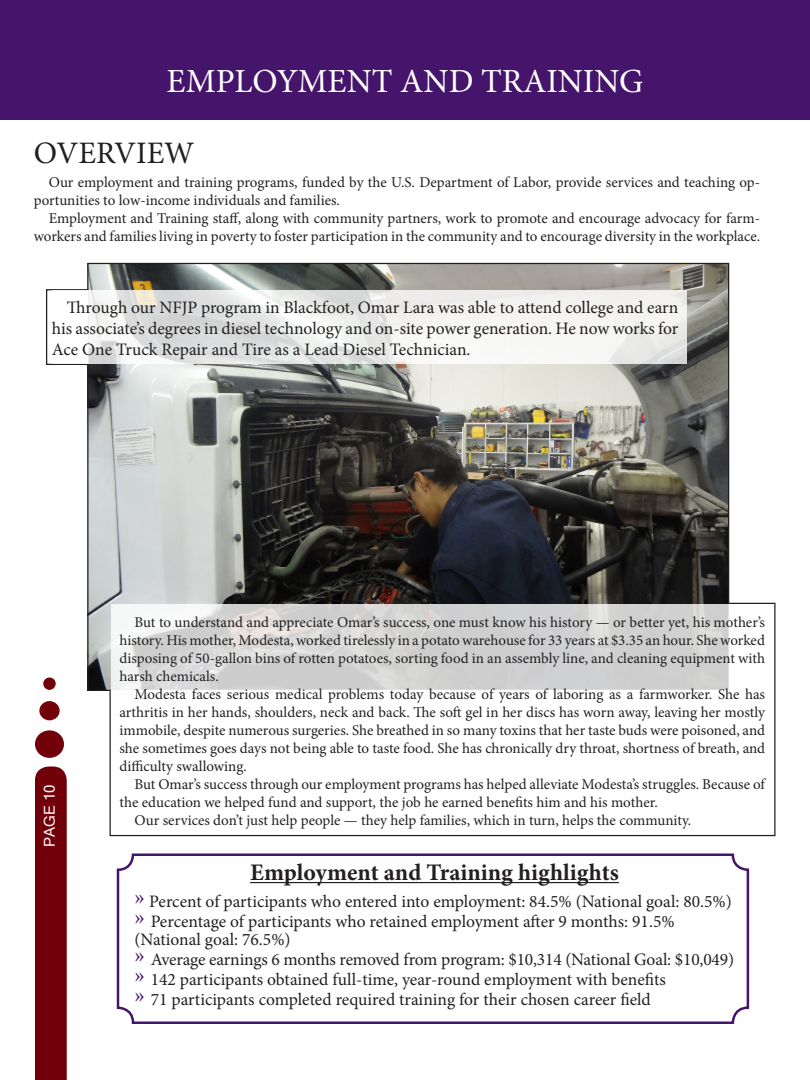
<style>
.page{position:relative;width:810px;height:1080px;background:#fff}
.page>*{position:absolute;margin:0;border:0;box-sizing:border-box;transform-origin:0 0}
.t1{font:33.75px "Minion Pro";color:#fff}
.t2{font:31.25px "Minion Pro";color:#231f20}
.t3{font:700 23.75px "Minion Pro";color:#231f20}
.t4{font:17.5px/19.8px "Minion Pro";letter-spacing:-.005em;color:#231f20}
.t5{font:15px "Minion Pro";letter-spacing:-.005em;color:#231f20}
.t6{font:15px "Microsoft Sans Serif";color:#fff}
.s1{font-size:23.75px;color:#45156c}
</style>
<div class="page">
<div style="left:0;top:0;width:810px;height:120px;background:#45156c"></div>
<div style="left:35px;top:766px;width:32px;height:314px;background:#72000a"></div>
<div style="left:36px;top:731px;width:27px;height:26px;background:#72000a;border-radius:50%"></div>
<div style="left:35px;top:730px;width:29px;height:28px;border:1px solid #72000a;border-radius:50%"></div>
<div style="left:40px;top:702px;width:19px;height:18px;background:#72000a;border-radius:50%"></div>
<div style="left:39px;top:701px;width:21px;height:19px;border:1px solid #72000a;border-radius:50%"></div>
<div style="left:44px;top:678px;width:11px;height:11px;background:#72000a;border-radius:50%"></div>
<div style="left:43px;top:677px;width:13px;height:13px;border:1px solid #72000a;border-radius:50%"></div>
<hr style="left:250px;top:882px;width:369px;height:1px;background:#231f20">
<div style="left:117px;top:854px;width:632px;height:170px;border:2px solid #45156c;border-radius:15px"></div>
<img style="left:89px;top:265px;width:638px;height:424px">
<div style="left:46px;top:289px;width:42px;height:76px;border:1px solid #231f20"></div>
<svg style="left:52px;top:291px;width:634px;height:73px;fill:#f1f1f0"></svg>
<svg style="left:111px;top:604px;width:618px;height:86px;background:#d5d5d5"></svg>
<hr style="left:86px;top:290px;width:3px;height:74px;background:#fff">
<p class="t1" style="left:167px;top:59px;width:478px">EMPLOYMENT AND TRAINING</p>
<p class="t2" style="left:34px;top:132px;width:162px">OVERVIEW</p>
<p class="t5" style="left:49px;top:172px;width:713px">Our employment and training programs, funded by the U.S. Department of Labor, provide services and teaching op-</p>
<p class="t5" style="left:34px;top:190px;width:308px">portunities to low-income individuals and families.</p>
<p class="t5" style="left:49px;top:208px;width:713px">Employment and Training staff, along with community partners, work to promote and encourage advocacy for farm-</p>
<p class="t5" style="left:34px;top:226px;width:728px">workers and families living in poverty to foster participation in the community and to encourage diversity in the workplace.</p>
<p class="t4" style="left:52px;top:297px;width:628px;line-height:21px;text-align:justify;text-indent:15px">Through our NFJP program in Blackfoot, Omar Lara was able to attend college and earn his associate’s degrees in diesel technology and on-site power generation. He now works for Ace One Truck Repair and Tire as a Lead Diesel Technician.</p>
<p class="t6" style="left:40px;top:847px;width:64px;rotate:-90deg">PAGE 10</p>
<p class="t5" style="left:134px;top:613px;width:632px">But to understand and appreciate Omar’s success, one must know his history — or better yet, his mother’s</p>
<p class="t5" style="left:119px;top:631px;width:647px">history. His mother, Modesta, worked tirelessly in a potato warehouse for 33 years at $3.35 an hour. She worked</p>
<p class="t5" style="left:119px;top:649px;width:647px">disposing of 50-gallon bins of rotten potatoes, sorting food in an assembly line, and cleaning equipment with</p>
<p class="t5" style="left:119px;top:667px;width:101px">harsh chemicals.</p>
<p class="t5" style="left:134px;top:685px;width:632px">Modesta faces serious medical problems today because of years of laboring as a farmworker. She has</p>
<p class="t5" style="left:119px;top:703px;width:647px">arthritis in her hands, shoulders, neck and back. The soft gel in her discs has worn away, leaving her mostly</p>
<p class="t5" style="left:119px;top:721px;width:647px">immobile, despite numerous surgeries. She breathed in so many toxins that her taste buds were poisoned, and</p>
<p class="t5" style="left:119px;top:739px;width:647px">she sometimes goes days not being able to taste food. She has chronically dry throat, shortness of breath, and</p>
<p class="t5" style="left:119px;top:757px;width:129px">difficulty swallowing.</p>
<p class="t5" style="left:134px;top:775px;width:632px">But Omar’s success through our employment programs has helped alleviate Modesta’s struggles. Because of</p>
<p class="t5" style="left:119px;top:793px;width:540px">the education we helped fund and support, the job he earned benefits him and his mother.</p>
<p class="t5" style="left:134px;top:811px;width:558px">Our services don’t just help people — they help families, which in turn, helps the community.</p>
<p class="t3" style="left:250px;top:856px;width:370px">Employment and Training highlights</p>
<p class="t4" style="left:134px;top:891px;width:601px"><span class="s1">»</span> Percent of participants who entered into employment: 84.5% (National goal: 80.5%) <span class="s1">»</span> Percentage of participants who retained employment after 9 months: 91.5% (National goal: 76.5%)<br><span class="s1">»</span> Average earnings 6 months removed from program: $10,314 (National Goal: $10,049) <span class="s1">»</span> 142 participants obtained full-time, year-round employment with benefits<br><span class="s1">»</span> 71 participants completed required training for their chosen career field</p>
</div>
